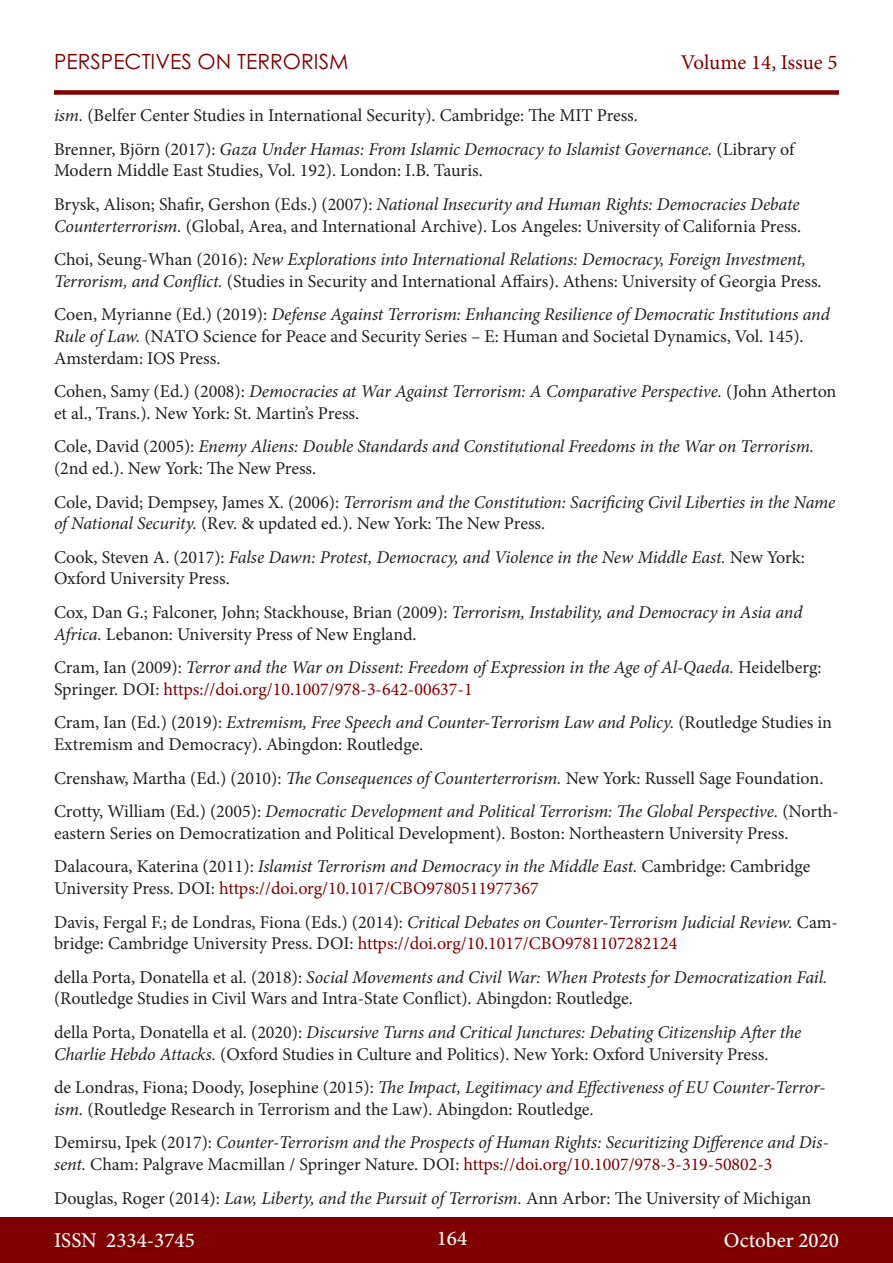
<style>
.page{position:relative;width:893px;height:1263px;background:#fff}
.page>*{position:absolute;margin:0;border:0;box-sizing:border-box;transform-origin:0 0}
.t1{font:500 21px "Minion Pro";color:#fff}
.t2{font:21px "Century Gothic Pro";color:#800000}
.t3{font:21px "Minion Pro";letter-spacing:-.005em;color:#800000}
.t4{font:18px/21.6px "Minion Pro";color:#231f20}
.t5{font:italic 18px/21.6px "Minion Pro";letter-spacing:-.01em;color:#231f20}
.s1{font-style:italic}
.s2{font-style:normal}
.s3{font-style:normal;color:#800000}
.s4{color:#800000}
</style>
<div class="page">
<div style="left:0;top:1217px;width:893px;height:46px;background:#800000"></div>
<div style="left:54px;top:90px;width:785px;height:5px;background:#800000"></div>
<p class="t2" style="left:54px;top:49px;width:296px">PERSPECTIVES ON TERRORISM</p>
<p class="t3" style="left:681px;top:48px;width:158px">Volume 14, Issue 5</p>
<p class="t4" style="left:54px;top:105px;width:585px"><span class="s1">ism.</span> (Belfer Center Studies in International Security). Cambridge: The MIT Press.</p>
<p class="t4" style="left:54px;top:138px;width:742px">Brenner, Björn (2017): <span class="s1">Gaza Under Hamas: From Islamic Democracy to Islamist Governance.</span> (Library of<br>Modern Middle East Studies, Vol. 192). London: I.B. Tauris.</p>
<p class="t4" style="left:54px;top:193px;width:749px">Brysk, Alison; Shafir, Gershon (Eds.) (2007): <span class="s1">National Insecurity and Human Rights: Democracies Debate<br>Counterterrorism.</span> (Global, Area, and International Archive). Los Angeles: University of California Press.</p>
<p class="t4" style="left:54px;top:249px;width:769px">Choi, Seung-Whan (2016): <span class="s1">New Explorations into International Relations: Democracy, Foreign Investment,<br>Terrorism, and Conflict.</span> (Studies in Security and International Affairs). Athens: University of Georgia Press.</p>
<p class="t4" style="left:54px;top:304px;width:777px">Coen, Myrianne (Ed.) (2019): <span class="s1">Defense Against Terrorism: Enhancing Resilience of Democratic Institutions and<br>Rule of Law.</span> (NATO Science for Peace and Security Series – E: Human and Societal Dynamics, Vol. 145).<br>Amsterdam: IOS Press.</p>
<p class="t4" style="left:54px;top:381px;width:784px">Cohen, Samy (Ed.) (2008): <span class="s1">Democracies at War Against Terrorism: A Comparative Perspective.</span> (John Atherton et al., Trans.). New York: St. Martin’s Press.</p>
<p class="t5" style="left:54px;top:436px;width:762px"><span class="s2">Cole, David (2005):</span> Enemy Aliens: Double Standards and Constitutional Freedoms in the War on Terrorism. <span class="s2">(2nd ed.). New York: The New Press.</span></p>
<p class="t5" style="left:54px;top:491px;width:783px"><span class="s2">Cole, David; Dempsey, James X. (2006):</span> Terrorism and the Constitution: Sacrificing Civil Liberties in the Name of National Security. <span class="s2">(Rev. &amp; updated ed.). New York: The New Press.</span></p>
<p class="t5" style="left:54px;top:546px;width:752px"><span class="s2">Cook, Steven A. (2017):</span> False Dawn: Protest, Democracy, and Violence in the New Middle East. <span class="s2">New York:<br>Oxford University Press.</span></p>
<p class="t4" style="left:54px;top:601px;width:750px">Cox, Dan G.; Falconer, John; Stackhouse, Brian (2009): <span class="s1">Terrorism, Instability, and Democracy in Asia and<br>Africa.</span> Lebanon: University Press of New England.</p>
<p class="t5" style="left:54px;top:657px;width:769px"><span class="s2">Cram, Ian (2009):</span> Terror and the War on Dissent: Freedom of Expression in the Age of Al-Qaeda. <span class="s2">Heidelberg:<br>Springer. DOI:</span> <span class="s3">https://doi.org/10.1007/978-3-642-00637-1</span></p>
<p class="t4" style="left:54px;top:712px;width:780px">Cram, Ian (Ed.) (2019): <span class="s1">Extremism, Free Speech and Counter-Terrorism Law and Policy.</span> (Routledge Studies in<br>Extremism and Democracy). Abingdon: Routledge.</p>
<p class="t4" style="left:54px;top:767px;width:771px">Crenshaw, Martha (Ed.) (2010): <span class="s1">The Consequences of Counterterrorism.</span> New York: Russell Sage Foundation.</p>
<p class="t4" style="left:54px;top:801px;width:786px">Crotty, William (Ed.) (2005): <span class="s1">Democratic Development and Political Terrorism: The Global Perspective.</span> (North&shy;eastern Series on Democratization and Political Development). Boston: Northeastern University Press.</p>
<p class="t4" style="left:54px;top:856px;width:758px">Dalacoura, Katerina (2011): <span class="s1">Islamist Terrorism and Democracy in the Middle East.</span> Cambridge: Cambridge<br>University Press. DOI: <span class="s4">https://doi.org/10.1017/CBO9780511977367</span></p>
<p class="t4" style="left:54px;top:911px;width:785px">Davis, Fergal F.; de Londras, Fiona (Eds.) (2014): <span class="s1">Critical Debates on Counter-Terrorism Judicial Review.</span> Cam&shy;bridge: Cambridge University Press. DOI: <span class="s4">https://doi.org/10.1017/CBO9781107282124</span></p>
<p class="t4" style="left:54px;top:966px;width:775px">della Porta, Donatella et al. (2018): <span class="s1">Social Movements and Civil War: When Protests for Democratization Fail. </span>(Routledge Studies in Civil Wars and Intra-State Conflict). Abingdon: Routledge.</p>
<p class="t4" style="left:54px;top:1021px;width:749px">della Porta, Donatella et al. (2020): <span class="s1">Discursive Turns and Critical Junctures: Debating Citizenship After the<br>Charlie Hebdo Attacks.</span> (Oxford Studies in Culture and Politics). New York: Oxford University Press.</p>
<p class="t4" style="left:54px;top:1077px;width:773px">de Londras, Fiona; Doody, Josephine (2015): <span class="s1">The Impact, Legitimacy and Effectiveness of EU Counter-Terror&shy;ism.</span> (Routledge Research in Terrorism and the Law). Abingdon: Routledge.</p>
<p class="t5" style="left:54px;top:1132px;width:776px"><span class="s2">Demirsu, Ipek (2017):</span> Counter-Terrorism and the Prospects of Human Rights: Securitizing Difference and Dis&shy;sent. <span class="s2">Cham: Palgrave Macmillan / Springer Nature. DOI:</span> <span class="s3">https://doi.org/10.1007/978-3-319-50802-3</span></p>
<p class="t4" style="left:54px;top:1187px;width:759px">Douglas, Roger (2014): <span class="s1">Law, Liberty, and the Pursuit of Terrorism.</span> Ann Arbor: The University of Michigan</p>
<p class="t1" style="left:54px;top:1226px;width:142px">ISSN 2334-3745</p>
<p class="t1" style="left:437px;top:1224px;width:32px">164</p>
<p class="t1" style="left:724px;top:1226px;width:117px">October 2020</p>
</div>
